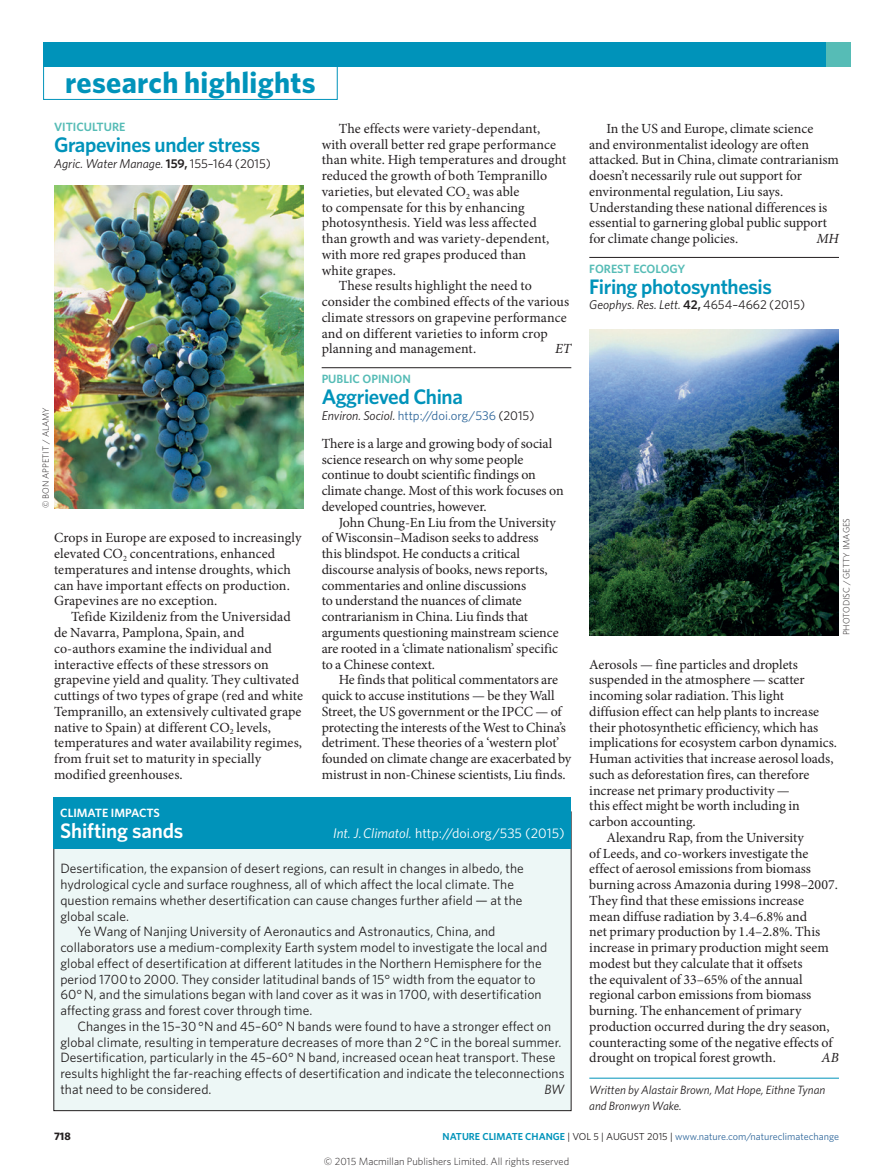
<style>
.page{position:relative;width:893px;height:1174px;background:#fff}
.page>*{position:absolute;margin:0;border:0;box-sizing:border-box;transform-origin:0 0}
.t1{font:700 30px "Whitney";letter-spacing:.01em;color:#0093ba}
.Title{font:600 21px "Whitney";letter-spacing:-.02em;color:#0093ba}
.RH_box_title{font:600 21px "Whitney";letter-spacing:-.01em;color:#fff}
.Body_text{font:13.95px/15.8px "Minion Pro";color:#231f20}
.Body_first{font:13.95px/15.8px "Minion Pro";color:#231f20}
.RH_box_title-2{font:13.95px "Whitney";color:#fff}
.Body_text-2{font:italic 13.95px "Minion Pro";color:#231f20}
.Box_body_text{font:13.5px/15.8px "Whitney";letter-spacing:.005em;color:#231f20}
.Box_body_first{font:13.5px/15.8px "Whitney";letter-spacing:.005em;color:#231f20}
.Box_body_text-2{font:italic 13.5px "Whitney";color:#231f20}
.Journal_DOI_ref{font:italic 12.75px "Whitney";color:#231f20}
.Journal_DOI_ref-2{font:12.75px "Whitney";color:#2f679b}
.Author_information{font:italic 12px/15.8px "Whitney";color:#231f20}
.Subject_w_rule{font:600 12px "Whitney";color:#56bcb6}
.RH_box_subject{font:600 12px "Whitney";color:#fff}
.Subject{font:600 12px "Whitney";color:#56bcb6}
.t2{font:700 10.8px "Whitney";color:#231f20}
.t3{font:300 10.5px "Whitney";color:#231f20}
.t4{font:10.2px "Whitney";color:#2f679b}
.Picture_credit{font:300 9px "Whitney";color:#231f20}
.s1{font-weight:600;font-style:normal}
.s2{font-style:normal}
.s3{font-style:italic;color:#231f20}
.s4{color:#231f20}
.s5{font-style:italic}
.s6{font-weight:600;color:#0093ba}
</style>
<div class="page">
<div style="left:43px;top:66px;width:295px;height:34px;border:1px solid #0093ba"></div>
<div style="left:43px;top:43px;width:806px;height:24px;background:#0093ba"></div>
<div style="left:826px;top:43px;width:24px;height:24px;background:#56bcb6"></div>
<hr style="left:322px;top:367px;width:249px;height:1px;background:#231f20">
<hr style="left:589px;top:257px;width:250px;height:1px;background:#231f20">
<hr style="left:589px;top:1078px;width:250px;height:1px;background:#0093ba">
<img style="left:54px;top:185px;width:249px;height:323px">
<img style="left:589px;top:329px;width:250px;height:306px">
<div style="left:54px;top:812px;width:517px;height:298px;background:#edf7f6"></div>
<div style="left:54px;top:797px;width:517px;height:51px;background:#0093ba"></div>
<h1 class="t1" style="left:65px;top:62px;width:252px">research highlights</h1>
<p class="Subject" style="left:54px;top:119px;width:73px">VITICULTURE</p>
<p class="Title" style="left:54px;top:131px;width:208px">Grapevines under stress</p>
<p class="Journal_DOI_ref" style="left:54px;top:155px;width:219px">Agric. Water Manage. <span class="s1">159,</span> <span class="s2">155–164 (2015)</span></p>
<p class="Body_text" style="left:322px;top:120px;width:246px;text-indent:17px">The effects were variety-dependant, with overall better red grape performance than white. High temperatures and drought reduced the growth of both Tempranillo varieties, but elevated CO<sub>2</sub> was able<br>to compensate for this by enhancing photosynthesis. Yield was less affected<br>than growth and was variety-dependent, with more red grapes produced than<br>white grapes.</p>
<p class="Body_text" style="left:322px;top:278px;width:249px;text-indent:17px">These results highlight the need to consider the combined effects of the various climate stressors on grapevine performance and on different varieties to inform crop planning and management.</p>
<p class="Body_text-2" style="left:555px;top:340px;width:18px">ET</p>
<p class="Picture_credit" style="left:40px;top:508px;width:103px;rotate:-90deg">© BON APPETIT / ALAMY</p>
<p class="Body_first" style="left:54px;top:530px;width:249px">Crops in Europe are exposed to increasingly elevated CO<sub>2</sub> concentrations, enhanced temperatures and intense droughts, which can have important effects on production.<br>Grapevines are no exception.</p>
<p class="Body_text" style="left:54px;top:609px;width:251px;text-indent:17px">Tefide Kizildeniz from the Universidad de Navarra, Pamplona, Spain, and co-authors examine the individual and interactive effects of these stressors on grapevine yield and quality. They cultivated cuttings of two types of grape (red and white Tempranillo, an extensively cultivated grape native to Spain) at different CO<sub>2</sub> levels, temperatures and water availability regimes, from fruit set to maturity in specially modified greenhouses.</p>
<p class="Subject_w_rule" style="left:322px;top:371px;width:91px">PUBLIC OPINION</p>
<p class="Title" style="left:322px;top:382px;width:143px">Aggrieved China</p>
<p class="Journal_DOI_ref-2" style="left:322px;top:407px;width:214px"><span class="s3">Environ. Sociol.</span> http://doi.org/536 <span class="s4">(2015)</span></p>
<p class="Body_first" style="left:322px;top:435px;width:244px">There is a large and growing body of social science research on why some people continue to doubt scientific findings on climate change. Most of this work focuses on developed countries, however.</p>
<p class="Body_text" style="left:322px;top:514px;width:238px;text-indent:17px">John Chung-En Liu from the University of Wisconsin–Madison seeks to address this blindspot. He conducts a critical discourse analysis of books, news reports, commentaries and online discussions<br>to understand the nuances of climate contrarianism in China. Liu finds that arguments questioning mainstream science are rooted in a ‘climate nationalism’ specific to a Chinese context.</p>
<p class="Body_text" style="left:322px;top:672px;width:251px;text-indent:17px">He finds that political commentators are quick to accuse institutions — be they Wall Street, the US government or the IPCC — of protecting the interests of the West to China’s detriment. These theories of a ‘western plot’ founded on climate change are exacerbated by mistrust in non-Chinese scientists, Liu finds.</p>
<p class="RH_box_subject" style="left:60px;top:805px;width:101px">CLIMATE IMPACTS</p>
<p class="RH_box_title" style="left:60px;top:817px;width:125px">Shifting sands</p>
<p class="RH_box_title-2" style="left:333px;top:824px;width:233px"><span class="s5">Int. J. Climatol.</span> http://doi.org/535 (2015)</p>
<p class="Box_body_first" style="left:60px;top:860px;width:465px">Desertification, the expansion of desert regions, can result in changes in albedo, the hydrological cycle and surface roughness, all of which affect the local climate. The question remains whether desertification can cause changes further afield — at the global scale.</p>
<p class="Box_body_text" style="left:60px;top:923px;width:488px;text-indent:17px">Ye Wang of Nanjing University of Aeronautics and Astronautics, China, and collaborators use a medium-complexity Earth system model to investigate the local and global effect of desertification at different latitudes in the Northern Hemisphere for the period 1700 to 2000. They consider latitudinal bands of 15° width from the equator to 60° N, and the simulations began with land cover as it was in 1700, with desertification affecting grass and forest cover through time.</p>
<p class="Box_body_text" style="left:60px;top:1018px;width:506px;text-indent:17px">Changes in the 15–30 °N and 45–60° N bands were found to have a stronger effect on global climate, resulting in temperature decreases of more than 2 °C in the boreal summer.<br>Desertification, particularly in the 45–60° N band, increased ocean heat transport. These results highlight the far-reaching effects of desertification and indicate the teleconnections that need to be considered.</p>
<p class="Box_body_text-2" style="left:544px;top:1080px;width:22px">BW</p>
<p class="Body_text" style="left:589px;top:120px;width:251px;text-indent:17px">In the US and Europe, climate science<br>and environmentalist ideology are often attacked. But in China, climate contrarianism doesn’t necessarily rule out support for environmental regulation, Liu says.<br>Understanding these national differences is essential to garnering global public support for climate change policies.</p>
<p class="Body_text-2" style="left:816px;top:230px;width:24px">MH</p>
<p class="Subject_w_rule" style="left:589px;top:260px;width:97px">FOREST ECOLOGY</p>
<p class="Title" style="left:589px;top:272px;width:184px">Firing photosynthesis</p>
<p class="Journal_DOI_ref" style="left:589px;top:296px;width:218px">Geophys. Res. Lett. <span class="s1">42,</span> <span class="s2">4654–4662 (2015)</span></p>
<p class="Picture_credit" style="left:840px;top:635px;width:119px;rotate:-90deg">PHOTODISC / GETTY IMAGES</p>
<p class="Body_first" style="left:589px;top:656px;width:249px">Aerosols — fine particles and droplets suspended in the atmosphere — scatter incoming solar radiation. This light diffusion effect can help plants to increase their photosynthetic efficiency, which has implications for ecosystem carbon dynamics.<br>Human activities that increase aerosol loads, such as deforestation fires, can therefore increase net primary productivity —<br>this effect might be worth including in carbon accounting.</p>
<p class="Body_text" style="left:589px;top:829px;width:250px;text-indent:17px">Alexandru Rap, from the University<br>of Leeds, and co-workers investigate the effect of aerosol emissions from biomass burning across Amazonia during 1998–2007.<br>They find that these emissions increase mean diffuse radiation by 3.4–6.8% and<br>net primary production by 1.4–2.8%. This increase in primary production might seem modest but they calculate that it offsets<br>the equivalent of 33–65% of the annual regional carbon emissions from biomass burning. The enhancement of primary production occurred during the dry season, counteracting some of the negative effects of drought on tropical forest growth.</p>
<p class="Body_text-2" style="left:822px;top:1049px;width:19px">AB</p>
<p class="Author_information" style="left:589px;top:1081px;width:238px">Written by Alastair Brown, Mat Hope, Eithne Tynan and Bronwyn Wake.</p>
<p class="t2" style="left:54px;top:1129px;width:18px">718</p>
<p class="t4" style="left:443px;top:1129px;width:398px"><span class="s6">NATURE CLIMATE CHANGE</span> <span class="s4">| VOL 5 | AUGUST 2015 |</span> www.nature.com/natureclimatechange</p>
<p class="t3" style="left:324px;top:1154px;width:247px">© 2015 Macmillan Publishers Limited. All rights reserved</p>
</div>
